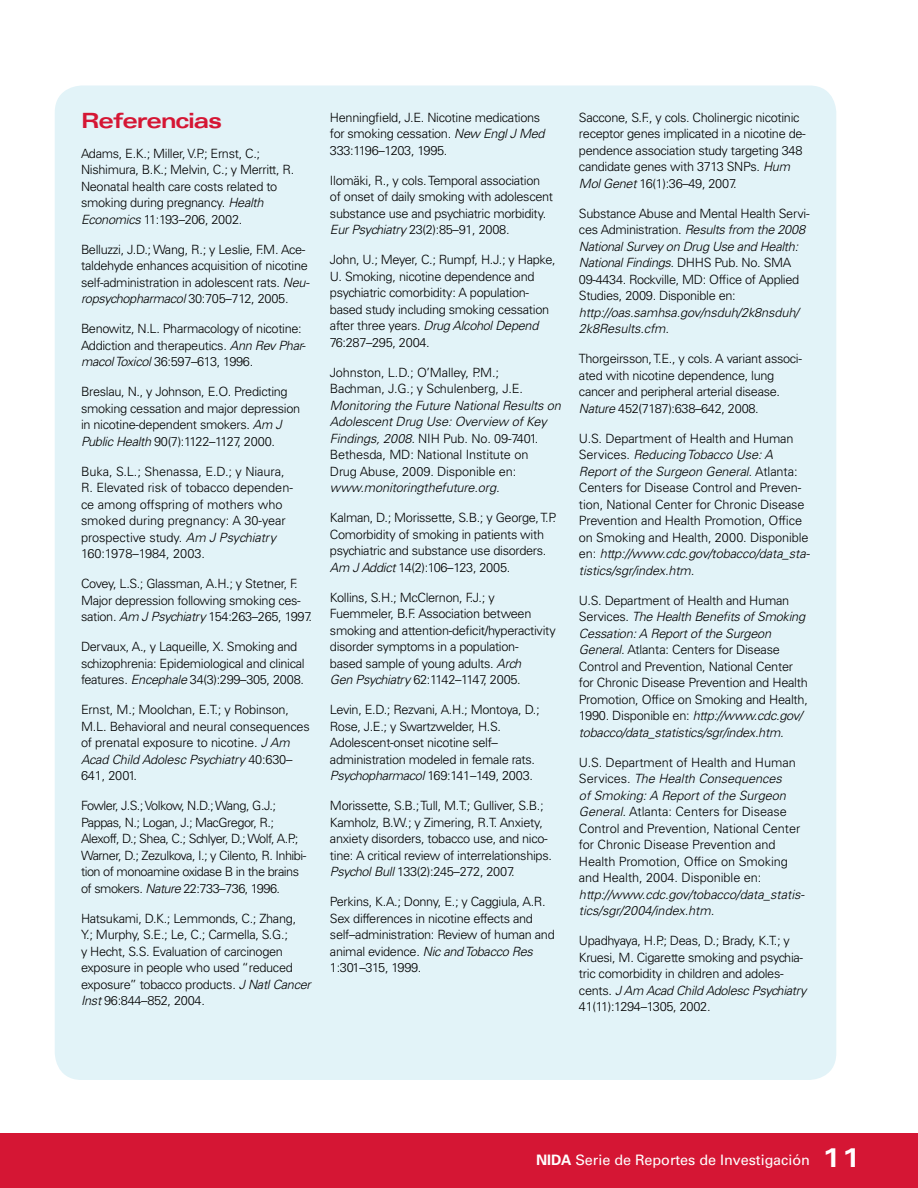
<style>
.page{position:relative;width:918px;height:1188px;background:#fff}
.page>*{position:absolute;margin:0;border:0;box-sizing:border-box;transform-origin:0 0}
.t1{font:700 expanded 21px "Univers LT Std";letter-spacing:-.05em;color:#d51634}
.t2{font:14.4px "Univers LT Std";color:#fff}
.t3{font:300 12.75px/16.5px "Univers LT Std";letter-spacing:-.025em;color:#000}
.t4{font:300 12.75px/16.5px "Univers LT Std";letter-spacing:-.005em;color:#000}
.t5{font:italic 300 12.75px/16.5px "Univers LT Std";letter-spacing:-.01em;color:#000}
.s1{font-style:italic}
.s2{font-style:normal}
.s3{font-weight:700}
.s4{font-weight:700;font-stretch:expanded;font-size:27px}
</style>
<div class="page">
<div style="left:55px;top:86px;width:781px;height:994px;background:#e2f3f8;border-radius:27px"></div>
<div style="left:0;top:1133px;width:918px;height:55px;background:#d51634"></div>
<h1 class="t1" style="left:81px;top:108px;width:143px">Referencias</h1>
<p class="t3" style="left:81px;top:145px;width:215px">Adams, E.K.; Miller, V.P.; Ernst, C.; Nishimura, B.K.; Melvin, C.; y Merritt, R.<br>Neonatal health care costs related to smoking during pregnancy. <span class="s1">Health Economics</span> 11:193–206, 2002.</p>
<p class="t3" style="left:81px;top:241px;width:230px">Belluzzi, J.D.; Wang, R.; y Leslie, F.M. Ace&shy;taldehyde enhances acquisition of nicotine self-administration in adolescent rats. <span class="s1">Neu&shy;ropsychopharmacol</span> 30:705–712, 2005.</p>
<p class="t3" style="left:81px;top:320px;width:226px">Benowitz, N.L. Pharmacology of nicotine:<br>Addiction and therapeutics. <span class="s1">Ann Rev Phar&shy;macol Toxicol</span> 36:597–613, 1996.</p>
<p class="t3" style="left:81px;top:383px;width:221px">Breslau, N., y Johnson, E.O. Predicting smoking cessation and major depression in nicotine-dependent smokers. <span class="s1">Am J Public Health</span> 90(7):1122–1127, 2000.</p>
<p class="t4" style="left:81px;top:463px;width:213px">Buka, S.L.; Shenassa, E.D.; y Niaura, R. Elevated risk of tobacco dependen&shy;ce among offspring of mothers who smoked during pregnancy: A 30-year prospective study. <span class="s1">Am J Psychiatry </span>160:1978–1984, 2003.</p>
<p class="t3" style="left:81px;top:575px;width:233px">Covey, L.S.; Glassman, A.H.; y Stetner, F.<br>Major depression following smoking ces&shy;sation. <span class="s1">Am J Psychiatry</span> 154:263–265, 1997.</p>
<p class="t3" style="left:81px;top:638px;width:225px">Dervaux, A., y Laqueille, X. Smoking and schizophrenia: Epidemiological and clinical features. <span class="s1">Encephale</span> 34(3):299–305, 2008.</p>
<p class="t3" style="left:81px;top:701px;width:230px">Ernst, M.; Moolchan, E.T.; y Robinson, M.L. Behavioral and neural consequences of prenatal exposure to nicotine. <span class="s1">J Am Acad Child Adolesc Psychiatry</span> 40:630– 641, 2001.</p>
<p class="t3" style="left:81px;top:797px;width:227px">Fowler, J.S.; Volkow, N.D.; Wang, G.J.; Pappas, N.; Logan, J.; MacGregor, R.; Alexoff, D.; Shea, C.; Schlyer, D.; Wolf, A.P.; Warner, D.; Zezulkova, I.; y Cilento, R. Inhibi&shy;tion of monoamine oxidase B in the brains of smokers. <span class="s1">Nature</span> 22:733–736, 1996.</p>
<p class="t3" style="left:81px;top:910px;width:231px">Hatsukami, D.K.; Lemmonds, C.; Zhang, Y.; Murphy, S.E.; Le, C.; Carmella, S.G.;<br>y Hecht, S.S. Evaluation of carcinogen exposure in people who used “reduced exposure” tobacco products. <span class="s1">J Natl Cancer Inst</span> 96:844–852, 2004.</p>
<p class="t3" style="left:330px;top:109px;width:216px">Henningfield, J.E. Nicotine medications for smoking cessation. <span class="s1">New Engl J Med<br></span>333:1196–1203, 1995.</p>
<p class="t3" style="left:330px;top:172px;width:225px">Ilomäki, R., y cols. Temporal association of onset of daily smoking with adolescent substance use and psychiatric morbidity.<br><span class="s1">Eur Psychiatry</span> 23(2):85–91, 2008.</p>
<p class="t3" style="left:330px;top:251px;width:227px">John, U.; Meyer, C.; Rumpf, H.J.; y Hapke, U. Smoking, nicotine dependence and psychiatric comorbidity: A population&shy;based study including smoking cessation after three years. <span class="s1">Drug Alcohol Depend </span>76:287–295, 2004.</p>
<p class="t3" style="left:330px;top:364px;width:194px">Johnston, L.D.; O’Malley, P.M.;<br>Bachman, J.G.; y Schulenberg, J.E.</p>
<p class="t5" style="left:330px;top:397px;width:232px">Monitoring the Future National Results on Adolescent Drug Use: Overview of Key Findings, 2008. <span class="s2">NIH Pub. No. 09-7401.<br>Bethesda, MD: National Institute on<br>Drug Abuse, 2009. Disponible en:</span></p>
<p class="t5" style="left:330px;top:480px;width:171px">www.monitoringthefuture.org.</p>
<p class="t3" style="left:330px;top:509px;width:228px">Kalman, D.; Morissette, S.B.; y George, T.P.<br>Comorbidity of smoking in patients with psychiatric and substance use disorders.<br><span class="s1">Am J Addict</span> 14(2):106–123, 2005.</p>
<p class="t3" style="left:330px;top:589px;width:227px">Kollins, S.H.; McClernon, F.J.; y Fuemmeler, B.F. Association between smoking and attention-deficit/hyperactivity disorder symptoms in a population-<br>based sample of young adults. <span class="s1">Arch<br>Gen Psychiatry</span> 62:1142–1147, 2005.</p>
<p class="t3" style="left:330px;top:701px;width:211px">Levin, E.D.; Rezvani, A.H.; Montoya, D.; Rose, J.E.; y Swartzwelder, H.S.<br>Adolescent-onset nicotine self– administration modeled in female rats.<br><span class="s1">Psychopharmacol</span> 169:141–149, 2003.</p>
<p class="t3" style="left:330px;top:797px;width:224px">Morissette, S.B.; Tull, M.T.; Gulliver, S.B.; Kamholz, B.W.; y Zimering, R.T. Anxiety, anxiety disorders, tobacco use, and nico&shy;tine: A critical review of interrelationships.<br><span class="s1">Psychol Bull</span> 133(2):245–272, 2007.</p>
<p class="t3" style="left:330px;top:893px;width:226px">Perkins, K.A.; Donny, E.; y Caggiula, A.R.<br>Sex differences in nicotine effects and self–administration: Review of human and animal evidence. <span class="s1">Nic and Tobacco Res </span>1:301–315, 1999.</p>
<p class="t3" style="left:579px;top:109px;width:228px">Saccone, S.F., y cols. Cholinergic nicotinic receptor genes implicated in a nicotine de&shy;pendence association study targeting 348 candidate genes with 3713 SNPs. <span class="s1">Hum Mol Genet</span> 16(1):36–49, 2007.</p>
<p class="t3" style="left:579px;top:205px;width:232px">Substance Abuse and Mental Health Servi&shy;ces Administration. <span class="s1">Results from the 2008<br>National Survey on Drug Use and Health:<br>National Findings.</span> DHHS Pub. No. SMA 09-4434. Rockville, MD: Office of Applied Studies, 2009. Disponible en:</p>
<p class="t5" style="left:579px;top:304px;width:221px">http://oas.samhsa.gov/nsduh/2k8nsduh/<br>2k8Results.cfm.</p>
<p class="t3" style="left:579px;top:350px;width:224px">Thorgeirsson, T.E., y cols. A variant associ&shy;ated with nicotine dependence, lung cancer and peripheral arterial disease.<br><span class="s1">Nature</span> 452(7187):638–642, 2008.</p>
<p class="t3" style="left:579px;top:430px;width:232px">U.S. Department of Health and Human Services. <span class="s1">Reducing Tobacco Use: A Report of the Surgeon General.</span> Atlanta:<br>Centers for Disease Control and Preven&shy;tion, National Center for Chronic Disease Prevention and Health Promotion, Office on Smoking and Health, 2000. Disponible en: <span class="s1">http://www.cdc.gov/tobacco/data_sta&shy;tistics/sgr/index.htm.</span></p>
<p class="t3" style="left:579px;top:592px;width:230px">U.S. Department of Health and Human Services. <span class="s1">The Health Benefits of Smoking Cessation: A Report of the Surgeon General.</span> Atlanta: Centers for Disease Control and Prevention, National Center for Chronic Disease Prevention and Health Promotion, Office on Smoking and Health, 1990. Disponible en: <span class="s1">http://www.cdc.gov/ tobacco/data_statistics/sgr/index.htm.</span></p>
<p class="t4" style="left:579px;top:754px;width:223px">U.S. Department of Health and Human Services. <span class="s1">The Health Consequences<br>of Smoking: A Report of the Surgeon General.</span> Atlanta: Centers for Disease Control and Prevention, National Center for Chronic Disease Prevention and Health Promotion, Office on Smoking and Health, 2004. Disponible en:</p>
<p class="t5" style="left:579px;top:886px;width:227px">http://www.cdc.gov/tobacco/data_statis&shy;tics/sgr/2004/index.htm.</p>
<p class="t3" style="left:579px;top:932px;width:229px">Upadhyaya, H.P.; Deas, D.; Brady, K.T.; y Kruesi, M. Cigarette smoking and psychia&shy;tric comorbidity in children and adoles&shy;cents. <span class="s1">J Am Acad Child Adolesc Psychiatry </span>41(11):1294–1305, 2002.</p>
<p class="t2" style="left:536px;top:1152px;width:327px"><span class="s3">NIDA</span> Serie de Reportes de Investigación <span class="s4">11</span></p>
</div>
